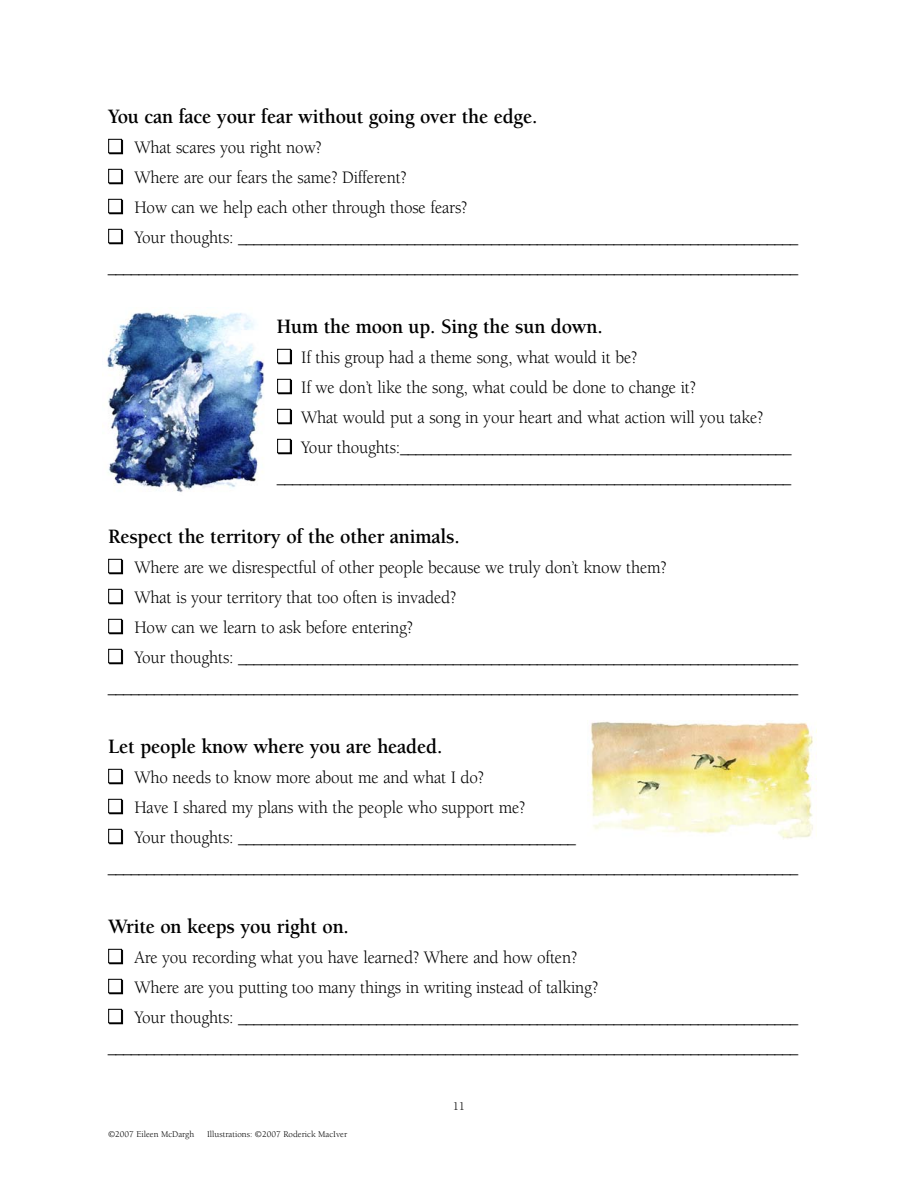
<style>
.page{position:relative;width:918px;height:1188px;background:#fff}
.page>*{position:absolute;margin:0;border:0;box-sizing:border-box;transform-origin:0 0}
.t1{font:700 21px "Berkeley";letter-spacing:-.01em;color:#000;scale:.95 1}
.t2{font:18px/30px "Berkeley";letter-spacing:-.01em;color:#000;scale:.95 1}
.t3{font:12px "Berkeley";color:#000}
.t4{font:9px "Berkeley";color:#000}
.s1{color:#fff}
</style>
<div class="page">
<img style="left:102px;top:312px;width:162px;height:180px">
<img style="left:590px;top:721px;width:224px;height:118px">
<p class="t1" style="left:108px;top:108px;width:454px">You can face your fear without going over the edge.</p>
<p class="t2" style="left:108px;top:134px;width:227px"><span class="s1">■</span> What scares you right now?</p>
<p class="t2" style="left:108px;top:164px;width:316px"><span class="s1">■</span> Where are our fears the same? Different?</p>
<p class="t2" style="left:108px;top:194px;width:380px"><span class="s1">■</span> How can we help each other through those fears?</p>
<p class="t2" style="left:108px;top:224px;width:728px"><span class="s1">■</span> Your thoughts: _________________________________________________________________________ __________________________________________________________________________________________</p>
<p class="t1" style="left:277px;top:318px;width:344px">Hum the moon up. Sing the sun down.</p>
<p class="t2" style="left:277px;top:344px;width:381px"><span class="s1">■</span> If this group had a theme song, what would it be?</p>
<p class="t2" style="left:277px;top:374px;width:443px"><span class="s1">■</span> If we don’t like the song, what could be done to change it?</p>
<p class="t2" style="left:277px;top:404px;width:514px"><span class="s1">■</span> What would put a song in your heart and what action will you take?</p>
<p class="t2" style="left:277px;top:434px;width:543px"><span class="s1">■</span> Your thoughts:___________________________________________________ ___________________________________________________________________</p>
<p class="t1" style="left:108px;top:528px;width:372px">Respect the territory of the other animals.</p>
<p class="t2" style="left:108px;top:554px;width:590px"><span class="s1">■</span> Where are we disrespectful of other people because we truly don’t know them?</p>
<p class="t2" style="left:108px;top:584px;width:368px"><span class="s1">■</span> What is your territory that too often is invaded?</p>
<p class="t2" style="left:108px;top:614px;width:323px"><span class="s1">■</span> How can we learn to ask before entering?</p>
<p class="t2" style="left:108px;top:644px;width:728px"><span class="s1">■</span> Your thoughts: _________________________________________________________________________ __________________________________________________________________________________________</p>
<p class="t1" style="left:108px;top:738px;width:353px">Let people know where you are headed.</p>
<p class="t2" style="left:108px;top:764px;width:398px"><span class="s1">■</span> Who needs to know more about me and what I do?</p>
<p class="t2" style="left:108px;top:794px;width:441px"><span class="s1">■</span> Have I shared my plans with the people who support me?</p>
<p class="t2" style="left:108px;top:824px;width:728px"><span class="s1">■</span> Your thoughts: ____________________________________________ __________________________________________________________________________________________</p>
<p class="t1" style="left:108px;top:918px;width:255px">Write on keeps you right on.</p>
<p class="t2" style="left:108px;top:944px;width:496px"><span class="s1">■</span> Are you recording what you have learned? Where and how often?</p>
<p class="t2" style="left:108px;top:974px;width:518px"><span class="s1">■</span> Where are you putting too many things in writing instead of talking?</p>
<p class="t2" style="left:108px;top:1004px;width:728px"><span class="s1">■</span> Your thoughts: _________________________________________________________________________ __________________________________________________________________________________________</p>
<p class="t4" style="left:108px;top:1130px;width:88px">©2007 Eileen McDargh</p>
<p class="t4" style="left:207px;top:1130px;width:142px">Illustrations: ©2007 Roderick MacIver</p>
<p class="t3" style="left:453px;top:1102px;width:14px">11</p>
</div>
